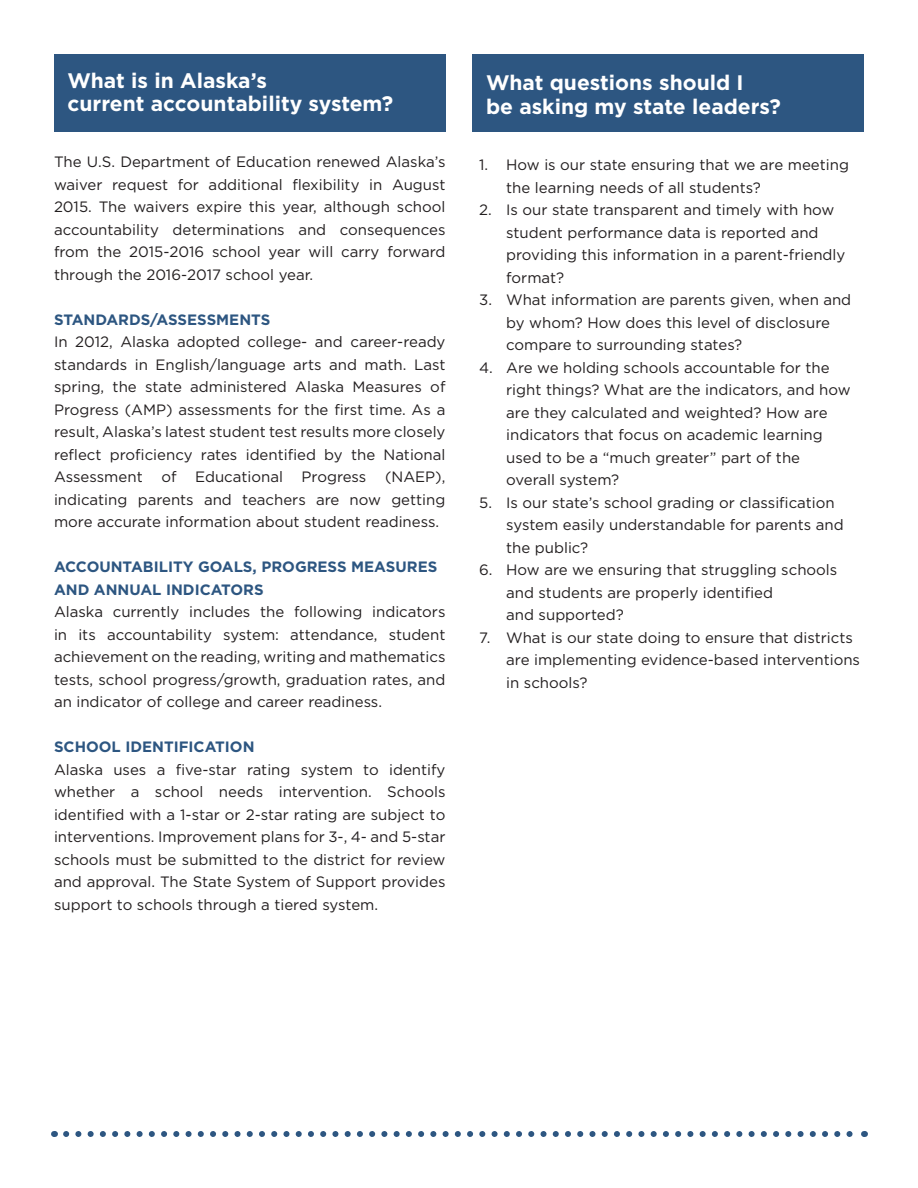
<style>
.page{position:relative;width:918px;height:1188px;background:#fff}
.page>*{position:absolute;margin:0;border:0;box-sizing:border-box;transform-origin:0 0}
.t1{font:700 21px/22.5px "Gotham";color:#fff}
.t2{font:15px/22.5px "Gotham";color:#231f20}
.t3{font:700 15px/22.5px "Gotham";color:#2d5681}
</style>
<div class="page">
<svg style="left:66px;top:1131px;width:787px;height:6px"></svg>
<div style="left:472px;top:54px;width:392px;height:78px;background:#2d5681"></div>
<div style="left:54px;top:54px;width:392px;height:78px;background:#2d5681"></div>
<h1 class="t1" style="left:68px;top:70px;width:327px">What is in Alaska’s<br>current accountability system?</h1>
<p class="t2" style="left:54px;top:150px;width:393px;text-align:justify">The U.S. Department of Education renewed Alaska’s waiver request for additional flexibility in August 2015. The waivers expire this year, although school accountability determinations and consequences from the 2015-2016 school year will carry forward through the 2016-2017 school year.</p>
<p class="t3" style="left:54px;top:308px;width:218px">STANDARDS/ASSESSMENTS</p>
<p class="t2" style="left:54px;top:330px;width:393px;text-align:justify">In 2012, Alaska adopted college- and career-ready standards in English/language arts and math. Last spring, the state administered Alaska Measures of Progress (AMP) assessments for the first time. As a result, Alaska’s latest student test results more closely reflect proficiency rates identified by the National Assessment of Educational Progress (NAEP), indicating parents and teachers are now getting more accurate information about student readiness.</p>
<p class="t3" style="left:54px;top:556px;width:385px">ACCOUNTABILITY GOALS, PROGRESS MEASURES<br>AND ANNUAL INDICATORS</p>
<p class="t2" style="left:54px;top:600px;width:393px;text-align:justify">Alaska currently includes the following indicators in its accountability system: attendance, student achievement on the reading, writing and mathematics tests, school progress/growth, graduation rates, and an indicator of college and career readiness.</p>
<p class="t3" style="left:54px;top:736px;width:202px">SCHOOL IDENTIFICATION</p>
<p class="t2" style="left:54px;top:758px;width:393px;text-align:justify">Alaska uses a five-star rating system to identify whether a school needs intervention. Schools identified with a 1-star or 2-star rating are subject to interventions. Improvement plans for 3-, 4- and 5-star schools must be submitted to the district for review and approval. The State System of Support provides support to schools through a tiered system.</p>
<p class="t1" style="left:486px;top:70px;width:296px;line-height:24px">What questions should I<br>be asking my state leaders?</p>
<p class="t2" style="left:506px;top:153px;width:344px;text-indent:-27px">1. How is our state ensuring that we are meeting the learning needs of all students?</p>
<p class="t2" style="left:506px;top:198px;width:341px;text-indent:-27px">2. Is our state transparent and timely with how student performance data is reported and providing this information in a parent-friendly format?</p>
<p class="t2" style="left:506px;top:288px;width:347px;text-indent:-27px">3. What information are parents given, when and by whom? How does this level of disclosure compare to surrounding states?</p>
<p class="t2" style="left:506px;top:356px;width:346px;text-indent:-27px">4. Are we holding schools accountable for the right things? What are the indicators, and how are they calculated and weighted? How are indicators that focus on academic learning used to be a “much greater” part of the overall system?</p>
<p class="t2" style="left:506px;top:491px;width:339px;text-indent:-27px">5. Is our state’s school grading or classification system easily understandable for parents and the public?</p>
<p class="t2" style="left:506px;top:558px;width:333px;text-indent:-27px">6. How are we ensuring that struggling schools and students are properly identified<br>and supported?</p>
<p class="t2" style="left:506px;top:626px;width:355px;text-indent:-27px">7. What is our state doing to ensure that districts are implementing evidence-based interventions in schools?</p>
</div>
